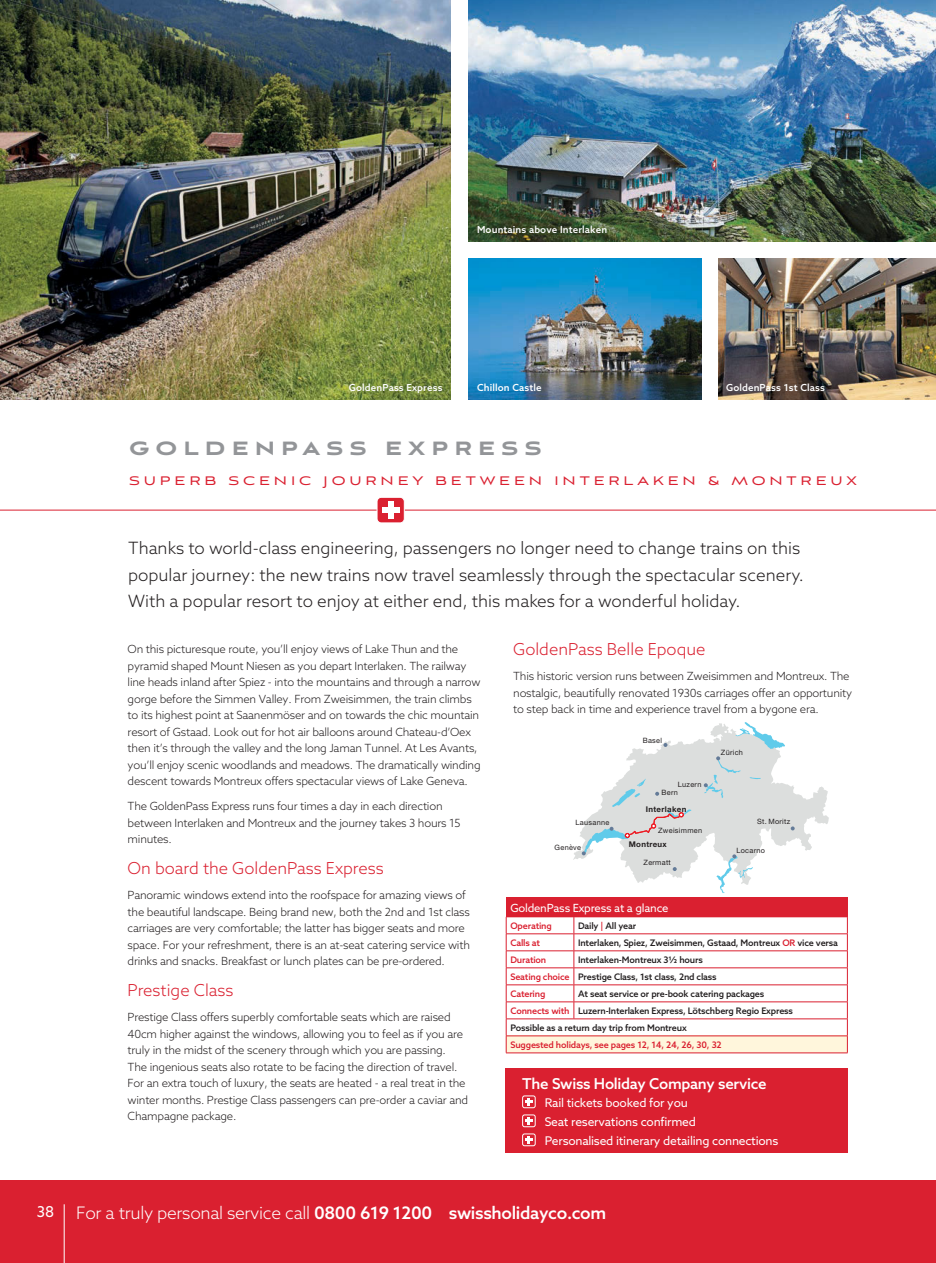
<style>
.page{position:relative;width:936px;height:1263px;background:#fff}
.page>*{position:absolute;margin:0;border:0;box-sizing:border-box;transform-origin:0 0}
.t1{font:900 24px "Aviano Sans";letter-spacing:.25em;color:#939598}
.t2{font:500 17.25px "Azo Sans";letter-spacing:-.02em;color:#fff}
.t3{font:300 16.95px/26.4px "Azo Sans";color:#231f20}
.t4{font:300 16.5px "Azo Sans";color:#da2030}
.t5{font:15.45px "Aviano Sans";letter-spacing:.25em;color:#da2030}
.t6{font:500 15px "Azo Sans";letter-spacing:-.02em;color:#fff}
.t7{font:15px "Azo Sans";color:#fff}
.t8{font:12px/19px "Azo Sans";letter-spacing:-.02em;color:#fff}
.t9{font:300 11.25px/16.5px "Azo Sans";letter-spacing:-.02em;color:#231f20}
.t10{font:11.25px "Azo Sans";letter-spacing:-.02em;color:#fff}
.t11{font:500 9.75px "Azo Sans";letter-spacing:.01em;color:#fff}
.t12{font:500 9px/17px "Azo Sans";letter-spacing:-.02em;color:#231f20}
.t13{font:500 9px "Azo Sans";letter-spacing:-.02em;color:#da2030}
.t14{font:700 7.8px "Helvetica Neue";letter-spacing:.04em;color:#231f20}
.t15{font:7.35px "Helvetica Neue";letter-spacing:.04em;color:#231f20}
.s1{color:#da2030}
.s2{font-weight:300}
</style>
<div class="page">
<svg style="left:573px;top:722px;width:256px;height:171px"></svg>
<div style="left:0;top:1180px;width:935px;height:83px;background:#da2030"></div>
<hr style="left:64px;top:1204px;width:1px;height:59px;background:#fff">
<div style="left:505px;top:1068px;width:342px;height:85px;background:#da2030"></div>
<div style="left:522px;top:1095px;width:13px;height:13px;border:1px solid #fff;border-radius:2px"></div>
<svg style="left:525px;top:1098px;width:8px;height:8px"></svg>
<div style="left:522px;top:1114px;width:13px;height:13px;border:1px solid #fff;border-radius:2px"></div>
<svg style="left:525px;top:1117px;width:8px;height:8px"></svg>
<div style="left:522px;top:1133px;width:13px;height:13px;border:1px solid #fff;border-radius:2px"></div>
<svg style="left:525px;top:1136px;width:8px;height:8px"></svg>
<div style="left:506px;top:898px;width:341px;height:19px;background:#da2030"></div>
<div style="left:506px;top:1036px;width:341px;height:17px;background:#fff6dc"></div>
<hr style="left:506px;top:933px;width:68px;height:1px;background:#da2030">
<hr style="left:506px;top:950px;width:68px;height:1px;background:#da2030">
<hr style="left:506px;top:967px;width:68px;height:1px;background:#da2030">
<hr style="left:506px;top:984px;width:68px;height:1px;background:#da2030">
<hr style="left:506px;top:1001px;width:68px;height:1px;background:#da2030">
<hr style="left:506px;top:1018px;width:68px;height:1px;background:#da2030">
<svg style="left:573px;top:917px;width:1px;height:101px"></svg>
<hr style="left:574px;top:933px;width:273px;height:1px;background:#da2030">
<hr style="left:574px;top:950px;width:273px;height:1px;background:#da2030">
<hr style="left:574px;top:967px;width:273px;height:1px;background:#da2030">
<hr style="left:574px;top:984px;width:273px;height:1px;background:#da2030">
<hr style="left:574px;top:1001px;width:273px;height:1px;background:#da2030">
<hr style="left:574px;top:1018px;width:273px;height:1px;background:#da2030">
<svg style="left:506px;top:917px;width:1px;height:136px"></svg>
<hr style="left:506px;top:1035px;width:341px;height:1px;background:#da2030">
<hr style="left:506px;top:1053px;width:341px;height:1px;background:#da2030">
<svg style="left:847px;top:917px;width:1px;height:136px"></svg>
<img style="left:718px;top:258px;width:217px;height:142px">
<hr style="left:0;top:510px;width:935px;height:1px;background:#da2030">
<img style="left:468px;top:0;width:467px;height:241px">
<img style="left:0;top:0;width:451px;height:400px">
<img style="left:468px;top:258px;width:233px;height:142px">
<div style="left:377px;top:497px;width:27px;height:26px;background:#da2030;border-radius:4px"></div>
<div style="left:376px;top:497px;width:28px;height:26px;border:1px solid #fff;border-radius:4px"></div>
<div style="left:388px;top:502px;width:5px;height:17px;background:#fff"></div>
<div style="left:382px;top:508px;width:17px;height:5px;background:#fff"></div>
<p class="t11" style="left:477px;top:225px;width:132px">Mountains above Interlaken</p>
<p class="t11" style="left:349px;top:384px;width:95px">GoldenPass Express</p>
<p class="t11" style="left:726px;top:384px;width:100px">GoldenPass 1st Class</p>
<p class="t11" style="left:477px;top:384px;width:66px">Chillon Castle</p>
<h1 class="t1" style="left:129px;top:432px;width:414px">GOLDENPASS EXPRESS</h1>
<h3 class="t5" style="left:129px;top:471px;width:729px">SUPERB SCENIC JOURNEY BETWEEN INTERLAKEN &amp; MONTREUX</h3>
<p class="t3" style="left:128px;top:536px;width:677px">Thanks to world-class engineering, passengers no longer need to change trains on this popular journey: the new trains now travel seamlessly through the spectacular scenery.<br>With a popular resort to enjoy at either end, this makes for a wonderful holiday.</p>
<p class="t9" style="left:128px;top:642px;width:354px">On this picturesque route, you’ll enjoy views of Lake Thun and the pyramid shaped Mount Niesen as you depart Interlaken. The railway line heads inland after Spiez - into the mountains and through a narrow gorge before the Simmen Valley. From Zweisimmen, the train climbs to its highest point at Saanenmöser and on towards the chic mountain resort of Gstaad. Look out for hot air balloons around Chateau-d’Oex then it’s through the valley and the long Jaman Tunnel. At Les Avants, you’ll enjoy scenic woodlands and meadows. The dramatically winding descent towards Montreux offers spectacular views of Lake Geneva.</p>
<p class="t9" style="left:128px;top:799px;width:334px">The GoldenPass Express runs four times a day in each direction between Interlaken and Montreux and the journey takes 3 hours 15 minutes.</p>
<h3 class="t4" style="left:128px;top:861px;width:258px">On board the GoldenPass Express</h3>
<p class="t9" style="left:128px;top:888px;width:344px">Panoramic windows extend into the roofspace for amazing views of the beautiful landscape. Being brand new, both the 2nd and 1st class carriages are very comfortable; the latter has bigger seats and more space. For your refreshment, there is an at-seat catering service with drinks and snacks. Breakfast or lunch plates can be pre-ordered.</p>
<h3 class="t4" style="left:128px;top:983px;width:107px">Prestige Class</h3>
<p class="t9" style="left:128px;top:1010px;width:342px">Prestige Class offers superbly comfortable seats which are raised 40cm higher against the windows, allowing you to feel as if you are truly in the midst of the scenery through which you are passing.<br>The ingenious seats also rotate to be facing the direction of travel.<br>For an extra touch of luxury, the seats are heated - a real treat in the winter months. Prestige Class passengers can pre-order a caviar and Champagne package.</p>
<h3 class="t4" style="left:513px;top:643px;width:194px">GoldenPass Belle Epoque</h3>
<p class="t9" style="left:513px;top:669px;width:340px">This historic version runs between Zweisimmen and Montreux. The nostalgic, beautifully renovated 1930s carriages offer an opportunity to step back in time and experience travel from a bygone era.</p>
<p class="t15" style="left:642px;top:737px;width:21px">Basel</p>
<p class="t15" style="left:721px;top:749px;width:24px">Zürich</p>
<p class="t15" style="left:678px;top:781px;width:25px">Luzern</p>
<p class="t14" style="left:645px;top:806px;width:42px">Interlaken</p>
<p class="t15" style="left:658px;top:828px;width:45px">Zweisimmen</p>
<p class="t14" style="left:628px;top:841px;width:39px">Montreux</p>
<p class="t15" style="left:661px;top:790px;width:18px">Bern</p>
<p class="t15" style="left:575px;top:820px;width:35px">Lausanne</p>
<p class="t15" style="left:757px;top:819px;width:35px">St. Moritz</p>
<p class="t15" style="left:643px;top:860px;width:29px">Zermatt</p>
<p class="t15" style="left:554px;top:844px;width:28px">Genève</p>
<p class="t15" style="left:736px;top:847px;width:30px">Locarno</p>
<p class="t10" style="left:510px;top:903px;width:160px">GoldenPass Express at a glance</p>
<p class="t13" style="left:510px;top:922px;width:43px">Operating</p>
<p class="t12" style="left:578px;top:918px;width:60px">Daily <span class="s1">|</span> All year</p>
<p class="t13" style="left:510px;top:939px;width:31px">Calls at</p>
<p class="t12" style="left:578px;top:935px;width:261px">Interlaken, Spiez, Zweisimmen, Gstaad, Montreux <span class="s1">OR</span> vice versa</p>
<p class="t13" style="left:510px;top:956px;width:37px">Duration</p>
<p class="t12" style="left:510px;top:952px;width:208px;text-indent:68px">Interlaken-Montreux 3½ hours<br><span class="s1">Seating choice</span> Prestige Class, 1st class, 2nd class<br><span class="s1">Catering</span></p>
<p class="t12" style="left:510px;top:986px;width:284px;text-indent:68px">At seat service or pre-book catering packages<br><span class="s1">Connects with</span> Luzern-Interlaken Express, Lötschberg Regio Express<br>Possible as a return day trip from Montreux</p>
<p class="t13" style="left:510px;top:1041px;width:213px">Suggested holidays, see pages 12, 14, 24, 26, 30, 32</p>
<h3 class="t6" style="left:522px;top:1077px;width:246px">The Swiss Holiday Company service</h3>
<p class="t8" style="left:544px;top:1094px;width:235px">Rail tickets booked for you<br>Seat reservations confirmed<br>Personalised itinerary detailing connections</p>
<h3 class="t7" style="left:37px;top:1205px;width:19px">38</h3>
<h2 class="t2" style="left:76px;top:1205px;width:531px"><span class="s2">For a truly personal service call</span> 0800 619 1200 swissholidayco.com</h2>
</div>
